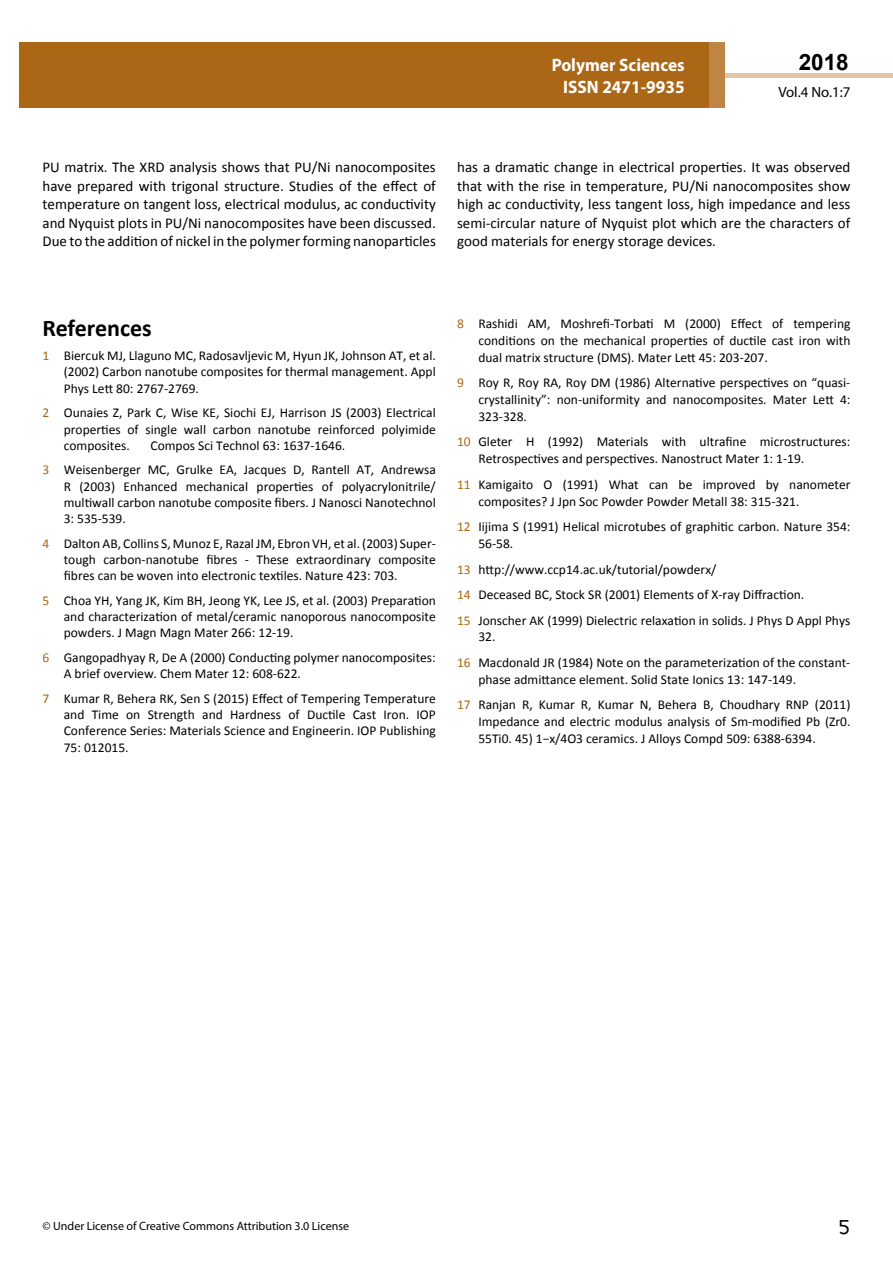
<style>
.page{position:relative;width:893px;height:1263px;background:#fff}
.page>*{position:absolute;margin:0;border:0;box-sizing:border-box;transform-origin:0 0}
.t1{font:25.5px "Tunga";color:#000}
.t2{font:700 24px "Calibri";color:#000}
.t3{font:700 22.5px "Arial";color:#000}
.t4{font:700 18px/21.6px "Myriad Pro";color:#fff;text-align:right;scale:.96 1}
.t5{font:15px/18.5px "Calibri";color:#000;text-align:justify}
.t6{font:14.85px "Myriad Pro";color:#000}
.t7{font:13.5px/16.2px "Calibri";color:#000}
.t8{font:12px "Myriad Pro";color:#000}
.s1{color:#ab6715}
</style>
<div class="page">
<div style="left:725px;top:73px;width:168px;height:5px;background:#e2c5a5"></div>
<div style="left:19px;top:42px;width:690px;height:66px;background:#ab6715"></div>
<div style="left:709px;top:42px;width:16px;height:66px;background:#be8545"></div>
<h3 class="t4" style="left:517px;top:53px;width:198px">ARCHIVOS DE MEDICINA<br>ISSN 1698-9465</h3>
<h3 class="t4" style="left:552px;top:54px;width:140px">Polymer Sciences<br>ISSN 2471-9935</h3>
<h3 class="t3" style="left:799px;top:47px;width:52px">2018</h3>
<p class="t6" style="left:778px;top:83px;width:74px">Vol.4 No.1:7</p>
<p class="t5" style="left:43px;top:158px;width:395px">PU matrix. The XRD analysis shows that PU/Ni nanocomposites have prepared with trigonal structure. Studies of the effect of temperature on tangent loss, electrical modulus, ac conductivity and Nyquist plots in PU/Ni nanocomposites have been discussed.<br>Due to the addition of nickel in the polymer forming nanoparticles</p>
<p class="t5" style="left:457px;top:158px;width:395px">has a dramatic change in electrical properties. It was observed that with the rise in temperature, PU/Ni nanocomposites show high ac conductivity, less tangent loss, high impedance and less semi-circular nature of Nyquist plot which are the characters of good materials for energy storage devices.</p>
<h2 class="t2" style="left:43px;top:312px;width:111px">References</h2>
<p class="t7" style="left:64px;top:348px;width:374px;text-align:justify;text-indent:-21px"><span class="s1">1</span> Biercuk MJ, Llaguno MC, Radosavljevic M, Hyun JK, Johnson AT, et al. (2002) Carbon nanotube composites for thermal management. Appl Phys Lett 80: 2767-2769.</p>
<p class="t7" style="left:64px;top:405px;width:374px;text-align:justify;text-indent:-21px"><span class="s1">2</span> Ounaies Z, Park C, Wise KE, Siochi EJ, Harrison JS (2003) Electrical properties of single wall carbon nanotube reinforced polyimide composites.</p>
<p class="t7" style="left:43px;top:433px;width:395px;line-height:24.8px;text-indent:108px">Compos Sci Technol 63: 1637-1646.<br><span class="s1">3</span> Weisenberger MC, Grulke EA, Jacques D, Rantell AT, Andrewsa</p>
<p class="t7" style="left:64px;top:478px;width:374px;text-align:justify">R (2003) Enhanced mechanical properties of polyacrylonitrile/ multiwall carbon nanotube composite fibers. J Nanosci Nanotechnol 3: 535-539.</p>
<p class="t7" style="left:64px;top:535px;width:374px;text-align:justify;text-indent:-21px"><span class="s1">4</span> Dalton AB, Collins S, Munoz E, Razal JM, Ebron VH, et al. (2003) Super&shy;tough carbon-nanotube fibres - These extraordinary composite fibres can be woven into electronic textiles. Nature 423: 703.</p>
<p class="t7" style="left:64px;top:592px;width:374px;text-align:justify;text-indent:-21px"><span class="s1">5</span> Choa YH, Yang JK, Kim BH, Jeong YK, Lee JS, et al. (2003) Preparation and characterization of metal/ceramic nanoporous nanocomposite powders. J Magn Magn Mater 266: 12-19.</p>
<p class="t7" style="left:64px;top:649px;width:374px;text-indent:-21px"><span class="s1">6</span> Gangopadhyay R, De A (2000) Conducting polymer nanocomposites:<br>A brief overview. Chem Mater 12: 608-622.</p>
<p class="t7" style="left:64px;top:690px;width:374px;text-align:justify;text-indent:-21px"><span class="s1">7</span> Kumar R, Behera RK, Sen S (2015) Effect of Tempering Temperature and Time on Strength and Hardness of Ductile Cast Iron. IOP Conference Series: Materials Science and Engineerin. IOP Publishing 75: 012015.</p>
<p class="t7" style="left:478px;top:315px;width:374px;line-height:17px;text-align:justify;text-indent:-21px"><span class="s1">8</span> Rashidi AM, Moshrefi-Torbati M (2000) Effect of tempering conditions on the mechanical properties of ductile cast iron with dual matrix structure (DMS). Mater Lett 45: 203-207.</p>
<p class="t7" style="left:478px;top:374px;width:374px;line-height:17px;text-align:justify;text-indent:-21px"><span class="s1">9</span> Roy R, Roy RA, Roy DM (1986) Alternative perspectives on “quasi&shy;crystallinity”: non-uniformity and nanocomposites. Mater Lett 4:<br>323-328.</p>
<p class="t7" style="left:478px;top:433px;width:374px;line-height:17px;text-indent:-21px"><span class="s1">10</span> Gleter H (1992) Materials with ultrafine microstructures:<br>Retrospectives and perspectives. Nanostruct Mater 1: 1-19.</p>
<p class="t7" style="left:478px;top:476px;width:374px;line-height:17px;text-indent:-21px"><span class="s1">11</span> Kamigaito O (1991) What can be improved by nanometer composites? J Jpn Soc Powder Powder Metall 38: 315-321.</p>
<p class="t7" style="left:478px;top:518px;width:374px;line-height:17px;text-indent:-21px"><span class="s1">12</span> Iijima S (1991) Helical microtubes of graphitic carbon. Nature 354:<br>56-58.</p>
<p class="t7" style="left:457px;top:556px;width:395px;line-height:25.5px"><span class="s1">13</span> http://www.ccp14.ac.uk/tutorial/powderx/<br><span class="s1">14</span> Deceased BC, Stock SR (2001) Elements of X-ray Diffraction.<br><span class="s1">15</span> Jonscher AK (1999) Dielectric relaxation in solids. J Phys D Appl Phys</p>
<p class="t7" style="left:457px;top:624px;width:395px;line-height:25.5px;text-indent:21px">32.<br><span class="s1">16</span> Macdonald JR (1984) Note on the parameterization of the constant-</p>
<p class="t7" style="left:457px;top:667px;width:395px;line-height:25.5px;text-indent:21px">phase admittance element. Solid State Ionics 13: 147-149.<br><span class="s1">17</span> Ranjan R, Kumar R, Kumar N, Behera B, Choudhary RNP (2011)</p>
<p class="t7" style="left:478px;top:713px;width:374px;line-height:17px">Impedance and electric modulus analysis of Sm-modified Pb (Zr0.<br>55Ti0. 45) 1−x/4O3 ceramics. J Alloys Compd 509: 6388-6394.</p>
<p class="t8" style="left:42px;top:1218px;width:308px">© Under License of Creative Commons Attribution 3.0 License</p>
<h1 class="t1" style="left:839px;top:1210px;width:13px">5</h1>
</div>
